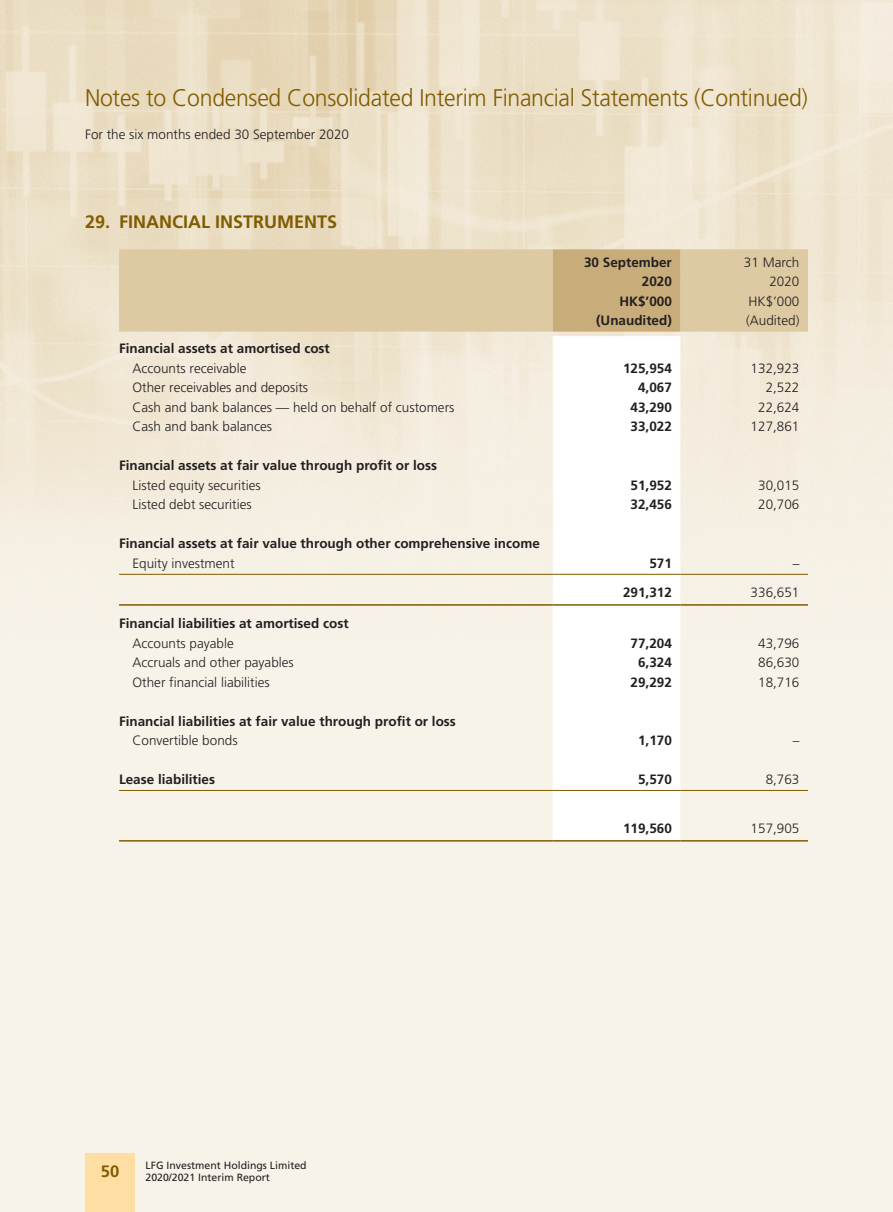
<style>
.page{position:relative;width:893px;height:1212px;background:#fff}
.page>*{position:absolute;margin:0;border:0;box-sizing:border-box;transform-origin:0 0}
.t1{font:300 24px "Frutiger LT Std";letter-spacing:-.01em;color:#7f5c00;scale:.96 1}
._01_H1{font:700 18px "Frutiger LT Std";color:#7f5c00}
.t2{font:700 16.5px "Frutiger LT Std";color:#7f5c00}
._50_Table_txt{font:300 13.5px "Frutiger LT Std";color:#231f20}
._50_Table_txt-2{font:700 13.5px "Frutiger LT Std";color:#231f20}
.t3{font:10.5px "Frutiger LT Std";color:#231f20}
</style>
<div class="page">
<img style="left:0;top:0;width:893px;height:1212px">
<div style="left:85px;top:1153px;width:50px;height:59px;background:#ffdea4"></div>
<div style="left:119px;top:249px;width:689px;height:83px;background:#ddc9a2"></div>
<div style="left:553px;top:249px;width:127px;height:83px;background:#c8ad7a"></div>
<svg style="left:553px;top:336px;width:127px;height:504px"></svg>
<hr style="left:119px;top:574px;width:434px;height:1px;background:#7f5c00">
<hr style="left:553px;top:574px;width:127px;height:1px;background:#7f5c00">
<hr style="left:680px;top:574px;width:128px;height:1px;background:#7f5c00">
<hr style="left:119px;top:604px;width:434px;height:2px;background:#7f5c00">
<hr style="left:553px;top:604px;width:127px;height:2px;background:#7f5c00">
<hr style="left:680px;top:604px;width:128px;height:2px;background:#7f5c00">
<hr style="left:119px;top:790px;width:434px;height:1px;background:#7f5c00">
<hr style="left:553px;top:790px;width:127px;height:1px;background:#7f5c00">
<hr style="left:680px;top:790px;width:128px;height:1px;background:#7f5c00">
<hr style="left:119px;top:840px;width:434px;height:1px;background:#7f5c00">
<hr style="left:553px;top:840px;width:127px;height:1px;background:#7f5c00">
<hr style="left:680px;top:840px;width:128px;height:1px;background:#7f5c00">
<h1 class="t1" style="left:85px;top:85px;width:755px">Notes to Condensed Consolidated Interim Financial Statements (Continued)</h1>
<p class="_50_Table_txt" style="left:85px;top:126px;width:266px">For the six months ended 30 September 2020</p>
<p class="_01_H1" style="left:85px;top:211px;width:254px">29. FINANCIAL INSTRUMENTS</p>
<p class="_50_Table_txt-2" style="left:584px;top:254px;width:89px">30 September</p>
<p class="_50_Table_txt-2" style="left:642px;top:273px;width:32px">2020</p>
<p class="_50_Table_txt" style="left:744px;top:254px;width:57px">31 March</p>
<p class="_50_Table_txt" style="left:769px;top:274px;width:32px">2020</p>
<p class="_50_Table_txt-2" style="left:619px;top:293px;width:54px">HK$’000</p>
<p class="_50_Table_txt" style="left:748px;top:293px;width:53px">HK$’000</p>
<p class="_50_Table_txt-2" style="left:596px;top:312px;width:77px">(Unaudited)</p>
<p class="_50_Table_txt" style="left:746px;top:313px;width:55px">(Audited)</p>
<p class="_50_Table_txt-2" style="left:119px;top:341px;width:212px">Financial assets at amortised cost</p>
<p class="_50_Table_txt" style="left:133px;top:360px;width:115px">Accounts receivable</p>
<p class="_50_Table_txt-2" style="left:623px;top:360px;width:50px">125,954</p>
<p class="_50_Table_txt" style="left:751px;top:360px;width:50px">132,923</p>
<p class="_50_Table_txt" style="left:133px;top:380px;width:177px">Other receivables and deposits</p>
<p class="_50_Table_txt-2" style="left:638px;top:380px;width:35px">4,067</p>
<p class="_50_Table_txt" style="left:766px;top:380px;width:35px">2,522</p>
<p class="_50_Table_txt" style="left:133px;top:399px;width:323px">Cash and bank balances — held on behalf of customers</p>
<p class="_50_Table_txt-2" style="left:631px;top:399px;width:43px">43,290</p>
<p class="_50_Table_txt" style="left:758px;top:399px;width:43px">22,624</p>
<p class="_50_Table_txt" style="left:133px;top:419px;width:141px">Cash and bank balances</p>
<p class="_50_Table_txt-2" style="left:631px;top:419px;width:43px">33,022</p>
<p class="_50_Table_txt" style="left:751px;top:419px;width:50px">127,861</p>
<p class="_50_Table_txt-2" style="left:119px;top:458px;width:320px">Financial assets at fair value through profit or loss</p>
<p class="_50_Table_txt" style="left:133px;top:477px;width:130px">Listed equity securities</p>
<p class="_50_Table_txt-2" style="left:631px;top:477px;width:43px">51,952</p>
<p class="_50_Table_txt" style="left:758px;top:477px;width:43px">30,015</p>
<p class="_50_Table_txt" style="left:133px;top:497px;width:121px">Listed debt securities</p>
<p class="_50_Table_txt-2" style="left:631px;top:497px;width:43px">32,456</p>
<p class="_50_Table_txt" style="left:758px;top:497px;width:43px">20,706</p>
<p class="_50_Table_txt-2" style="left:119px;top:536px;width:422px">Financial assets at fair value through other comprehensive income</p>
<p class="_50_Table_txt" style="left:133px;top:555px;width:103px">Equity investment</p>
<p class="_50_Table_txt-2" style="left:649px;top:555px;width:24px">571</p>
<p class="_50_Table_txt" style="left:793px;top:555px;width:8px">–</p>
<p class="_50_Table_txt-2" style="left:623px;top:584px;width:50px">291,312</p>
<p class="_50_Table_txt" style="left:751px;top:585px;width:50px">336,651</p>
<p class="_50_Table_txt-2" style="left:119px;top:615px;width:231px">Financial liabilities at amortised cost</p>
<p class="_50_Table_txt" style="left:133px;top:635px;width:103px">Accounts payable</p>
<p class="_50_Table_txt-2" style="left:631px;top:635px;width:43px">77,204</p>
<p class="_50_Table_txt" style="left:758px;top:635px;width:43px">43,796</p>
<p class="_50_Table_txt" style="left:133px;top:655px;width:163px">Accruals and other payables</p>
<p class="_50_Table_txt-2" style="left:638px;top:654px;width:35px">6,324</p>
<p class="_50_Table_txt" style="left:758px;top:655px;width:43px">86,630</p>
<p class="_50_Table_txt" style="left:133px;top:674px;width:139px">Other financial liabilities</p>
<p class="_50_Table_txt-2" style="left:631px;top:674px;width:43px">29,292</p>
<p class="_50_Table_txt" style="left:758px;top:674px;width:43px">18,716</p>
<p class="_50_Table_txt-2" style="left:119px;top:713px;width:338px">Financial liabilities at fair value through profit or loss</p>
<p class="_50_Table_txt" style="left:133px;top:733px;width:107px">Convertible bonds</p>
<p class="_50_Table_txt-2" style="left:638px;top:732px;width:35px">1,170</p>
<p class="_50_Table_txt" style="left:793px;top:733px;width:8px">–</p>
<p class="_50_Table_txt-2" style="left:119px;top:771px;width:98px">Lease liabilities</p>
<p class="_50_Table_txt-2" style="left:638px;top:771px;width:35px">5,570</p>
<p class="_50_Table_txt" style="left:766px;top:772px;width:35px">8,763</p>
<p class="_50_Table_txt-2" style="left:623px;top:820px;width:50px">119,560</p>
<p class="_50_Table_txt" style="left:751px;top:820px;width:50px">157,905</p>
<p class="t2" style="left:101px;top:1162px;width:20px">50</p>
<p class="t3" style="left:146px;top:1159px;width:163px">LFG Investment Holdings Limited</p>
<p class="t3" style="left:146px;top:1171px;width:126px">2020/2021 Interim Report</p>
</div>
